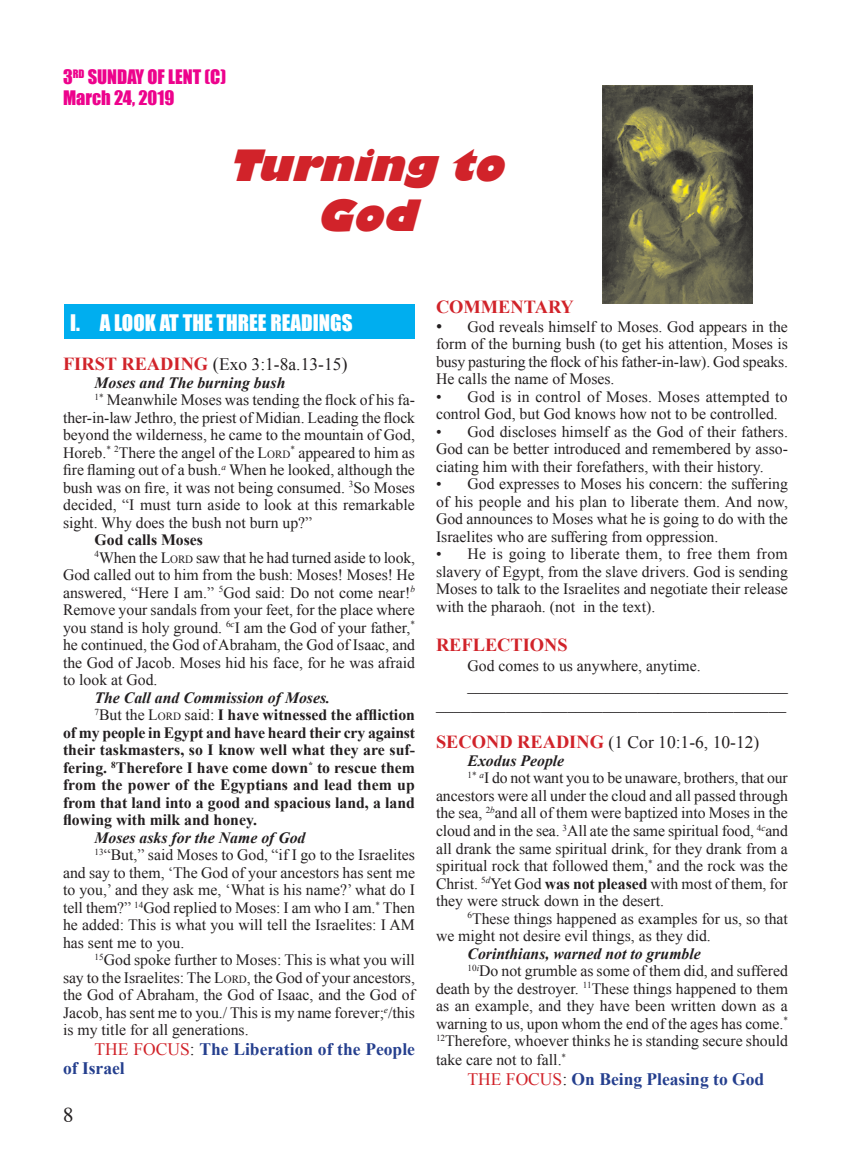
<style>
.page{position:relative;width:851px;height:1166px;background:#fff}
.page>*{position:absolute;margin:0;border:0;box-sizing:border-box;transform-origin:0 0}
.issue_title{font:italic 800 42px "Gill Sans";color:#d1232a}
.t1{font:21px "Impact";color:#fff}
.t2{font:21px "Times";color:#231f20}
.liturgical_celebrati{font:18.38px "Impact";color:#ed028c}
.subhead{font:700 18.38px "Times New Roman";color:#d1232a}
.commentary{font:17.5px/19.2px "Times New Roman";color:#231f20;text-align:right}
.body_text{font:700 17.5px/19.2px "Times New Roman";color:#253f8e}
.subhead-2{font:17.5px "Times New Roman";color:#231f20}
.body_text-2{font:15.75px/17.5px "Times New Roman";color:#231f20;text-align:justify}
.commentary-2{font:15.75px/17.5px "Times New Roman";color:#231f20;text-align:justify}
.body_text-3{font:700 15.75px/17.5px "Times New Roman";color:#231f20;text-align:justify}
.body_text-4{font:italic 700 15.75px "Times New Roman";color:#231f20}
.s1{font-weight:700;font-size:18.38px;color:#d1232a}
.s2{font-size:18.38px}
.s3{font-style:inherit}
.s4{font-size:11.03px}
.s5{font-weight:400}
.s6{font-weight:400;font-size:11.03px}
.s7{font-weight:400;color:#d1232a}
.s8{font-weight:400;color:#231f20}
.s9{font-size:17.5px}
.s10{font-weight:700}
</style>
<div class="page">
<div style="left:64px;top:304px;width:350px;height:34px;background:#00aeef"></div>
<img style="left:602px;top:86px;width:150px;height:218px">
<p class="liturgical_celebrati" style="left:63px;top:63px;width:165px">3<sup>RD</sup> SUNDAY OF LENT (C)</p>
<p class="liturgical_celebrati" style="left:63px;top:83px;width:113px">March 24, 2019</p>
<p class="issue_title" style="left:229px;top:139px;width:291px">Turning to</p>
<p class="issue_title" style="left:316px;top:189px;width:117px">God</p>
<p class="t1" style="left:70px;top:306px;width:284px">I. A LOOK AT THE THREE READINGS</p>
<p class="subhead-2" style="left:63px;top:352px;width:286px"><span class="s1">FIRST READING</span> <span class="s2">(</span>Exo 3:1-8a.13-15<span class="s2">)</span></p>
<p class="body_text-4" style="left:94px;top:371px;width:192px">Moses and The burning bush</p>
<p class="body_text-2" style="left:63px;top:391px;width:353px;text-indent:32px"><sup>1*</sup> Meanwhile Moses was tending the flock of his fa&shy;ther-in-law Jethro, the priest of Midian. Leading the flock beyond the wilderness, he came to the mountain of God, Horeb.<sup>*</sup> <sup>2</sup>There the angel of the <span class="s3">L</span><span class="s4">ORD</span><sup>*</sup> appeared to him as fire flaming out of a bush.<sup>a</sup> When he looked, although the bush was on fire, it was not being consumed. <sup>3</sup>So Moses decided, “I must turn aside to look at this remarkable sight. Why does the bush not burn up?”</p>
<p class="body_text-3" style="left:94px;top:531px;width:110px">God calls Moses</p>
<p class="body_text-2" style="left:63px;top:548px;width:353px;text-indent:32px"><sup>4</sup>When the <span class="s3">L</span><span class="s4">ORD</span> saw that he had turned aside to look, God called out to him from the bush: Moses! Moses! He answered, “Here I am.” <sup>5</sup>God said: Do not come near!<sup>b </sup>Remove your sandals from your feet, for the place where you stand is holy ground. <sup>6</sup><sup>c</sup>I am the God of your father,<sup>* </sup>he continued, the God of Abraham, the God of Isaac, and the God of Jacob. Moses hid his face, for he was afraid to look at God.</p>
<p class="body_text-4" style="left:94px;top:686px;width:237px">The Call and Commission of Moses.</p>
<p class="body_text-3" style="left:63px;top:706px;width:353px;text-indent:32px"><sup>7</sup><span class="s5">But the</span> <span class="s5">L</span><span class="s6">ORD</span> <span class="s5">said:</span> I have witnessed the affliction of my people in Egypt and have heard their cry against their taskmasters, so I know well what they are suf&shy;fering. <sup>8</sup>Therefore I have come down<sup>*</sup> to rescue them from the power of the Egyptians and lead them up from that land into a good and spacious land, a land flowing with milk and honey.</p>
<p class="body_text-4" style="left:94px;top:826px;width:212px">Moses asks for the Name of God</p>
<p class="body_text-2" style="left:63px;top:846px;width:353px;text-indent:32px"><sup>13</sup>“But,” said Moses to God, “if I go to the Israelites and say to them, ‘The God of your ancestors has sent me to you,’ and they ask me, ‘What is his name?’ what do I tell them?” <sup>14</sup>God replied to Moses: I am who I am.<sup>*</sup> Then he added: This is what you will tell the Israelites: I AM has sent me to you.</p>
<p class="body_text-2" style="left:63px;top:951px;width:353px;text-indent:32px"><sup>15</sup>God spoke further to Moses: This is what you will say to the Israelites: The <span class="s3">L</span><span class="s4">ORD</span>, the God of your ancestors, the God of Abraham, the God of Isaac, and the God of Jacob, has sent me to you./ This is my name forever;<sup>e</sup>/this is my title for all generations.</p>
<p class="body_text" style="left:63px;top:1038px;width:353px;text-indent:32px"><span class="s7">THE FOCUS</span><span class="s8">:</span> The Liberation of the People of Israel</p>
<p class="t2" style="left:63px;top:1095px;width:12px">8</p>
<p class="subhead" style="left:436px;top:294px;width:139px">COMMENTARY</p>
<p class="commentary-2" style="left:436px;top:317px;width:353px"><span class="s9">•</span> God reveals himself to Moses. God appears in the form of the burning bush (to get his attention, Moses is busy pasturing the flock of his father-in-law). God speaks.<br>He calls the name of Moses.</p>
<p class="commentary-2" style="left:436px;top:387px;width:353px">• God is in control of Moses. Moses attempted to control God, but God knows how not to be controlled.</p>
<p class="commentary-2" style="left:436px;top:422px;width:353px">• God discloses himself as the God of their fathers.<br>God can be better introduced and remembered by asso&shy;ciating him with their forefathers, with their history.</p>
<p class="commentary-2" style="left:436px;top:475px;width:353px">• God expresses to Moses his concern: the suffering of his people and his plan to liberate them. And now, God announces to Moses what he is going to do with the Israelites who are suffering from oppression.</p>
<p class="commentary-2" style="left:436px;top:545px;width:353px">• He is going to liberate them, to free them from slavery of Egypt, from the slave drivers. God is sending Moses to talk to the Israelites and negotiate their release with the pharaoh. (not in the text).</p>
<p class="subhead" style="left:436px;top:632px;width:133px">REFLECTIONS</p>
<p class="commentary-2" style="left:467px;top:656px;width:235px">God comes to us anywhere, anytime.</p>
<p class="commentary" style="left:436px;top:674px;width:353px">_____________________________________ ________________________________________</p>
<p class="subhead-2" style="left:436px;top:731px;width:325px"><span class="s1">SECOND READING</span> (1 Cor 10:1-6, 10-12)</p>
<p class="body_text-4" style="left:467px;top:749px;width:98px">Exodus People</p>
<p class="body_text-2" style="left:436px;top:769px;width:353px;text-indent:32px"><sup>1*</sup> <sup>a</sup>I do not want you to be unaware, brothers, that our ancestors were all under the cloud and all passed through the sea, <sup>2</sup><sup>b</sup>and all of them were baptized into Moses in the cloud and in the sea. <sup>3</sup>All ate the same spiritual food, <sup>4</sup><sup>c</sup>and all drank the same spiritual drink, for they drank from a spiritual rock that followed them,<sup>*</sup> and the rock was the Christ. <sup>5</sup><sup>d</sup>Yet God <span class="s10">was not pleased</span> with most of them, for they were struck down in the desert.</p>
<p class="body_text-2" style="left:436px;top:909px;width:353px;text-indent:32px"><sup>6</sup>These things happened as examples for us, so that we might not desire evil things, as they did.</p>
<p class="body_text-4" style="left:467px;top:942px;width:235px">Corinthians, warned not to grumble</p>
<p class="body_text-2" style="left:436px;top:961px;width:353px;text-indent:32px"><sup>10</sup><sup>i</sup>Do not grumble as some of them did, and suffered death by the destroyer. <sup>11</sup>These things happened to them as an example, and they have been written down as a warning to us, upon whom the end of the ages has come.<sup>* 12</sup>Therefore, whoever thinks he is standing secure should</p>
<p class="body_text-2" style="left:436px;top:1051px;width:132px">take care not to fall.<sup>*</sup></p>
<p class="body_text" style="left:467px;top:1068px;width:298px"><span class="s7">THE FOCUS</span><span class="s8">:</span> On Being Pleasing to God</p>
</div>
